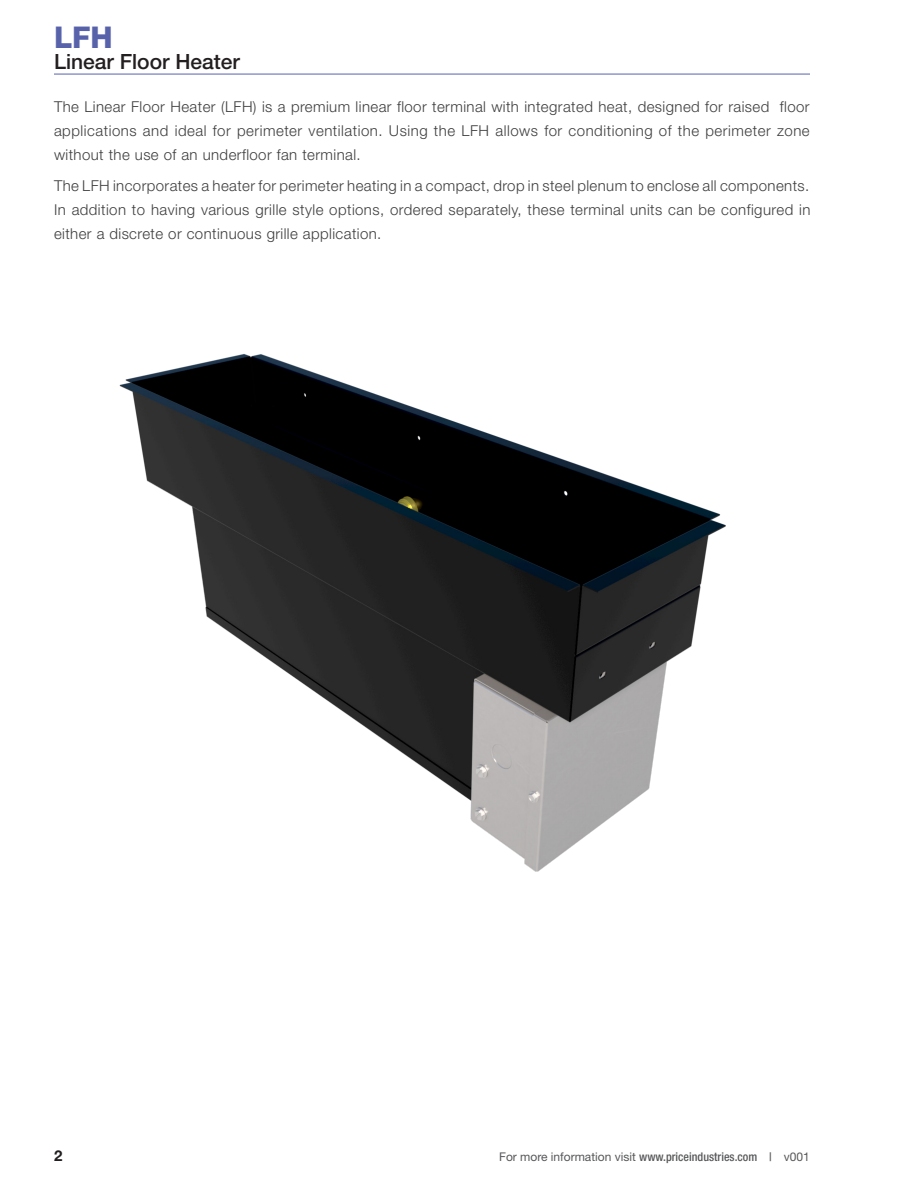
<style>
.page{position:relative;width:918px;height:1188px;background:#fff}
.page>*{position:absolute;margin:0;border:0;box-sizing:border-box;transform-origin:0 0}
.t1{font:800 30px "Helvetica Neue LT Std";color:#5862ab}
.t2{font:500 21px "Helvetica Neue LT Std";color:#231f20}
.Special-Body{font:300 15px/24px "Helvetica Neue LT Std";letter-spacing:.03em;color:#3e3e3f;text-align:justify}
.t3{font:700 15px "Helvetica Neue LT Std";color:#231f20}
.t4{font:12px "Helvetica Neue LT Std";color:#57585a}
.s1{font-weight:500;font-stretch:condensed}
</style>
<div class="page">
<img style="left:119px;top:354px;width:607px;height:518px">
<hr style="left:54px;top:74px;width:756px;height:1px;background:#5862ab">
<h1 class="t1" style="left:54px;top:20px;width:60px">LFH</h1>
<h2 class="t2" style="left:54px;top:49px;width:187px">Linear Floor Heater</h2>
<p class="Special-Body" style="left:54px;top:94px;width:757px">The Linear Floor Heater (LFH) is a premium linear floor terminal with integrated heat, designed for raised floor applications and ideal for perimeter ventilation. Using the LFH allows for conditioning of the perimeter zone without the use of an underfloor fan terminal.</p>
<p class="Special-Body" style="left:54px;top:173px;width:758px">The LFH incorporates a heater for perimeter heating in a compact, drop in steel plenum to enclose all components.<br>In addition to having various grille style options, ordered separately, these terminal units can be configured in either a discrete or continuous grille application.</p>
<p class="t3" style="left:54px;top:1146px;width:10px">2</p>
<p class="t4" style="left:499px;top:1150px;width:312px">For more information visit <span class="s1">www.priceindustries.com |</span> v001</p>
</div>
